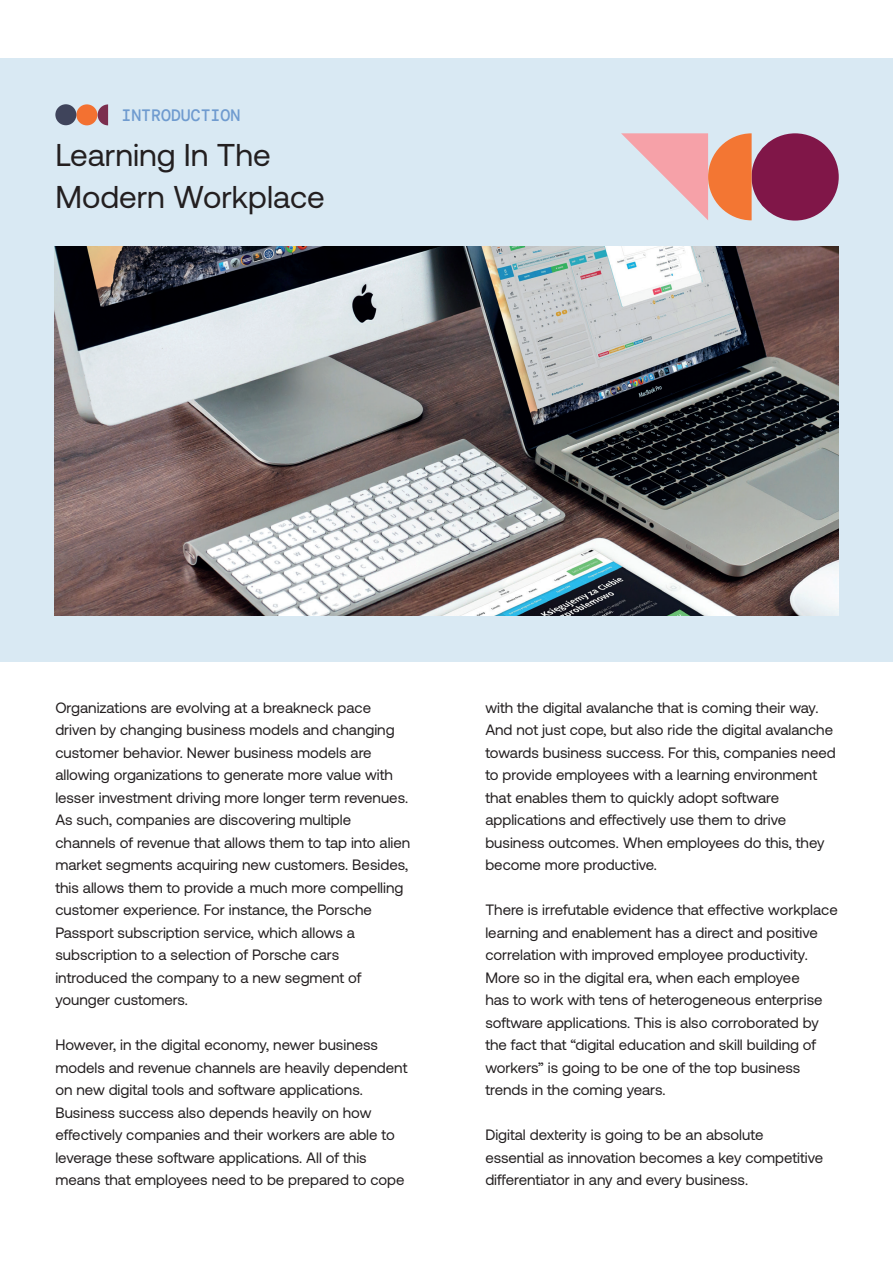
<style>
.page{position:relative;width:893px;height:1263px;background:#fff}
.page>*{position:absolute;margin:0;border:0;box-sizing:border-box;transform-origin:0 0}
.t1{font:31.5px/42px "Aeonik";color:#231f20}
.t2{font:500 16.5px "DM Mono";color:#6f9bcf}
.t3{font:15px/22.5px "Aeonik";color:#231f20}
</style>
<div class="page">
<div style="left:0;top:59px;width:893px;height:602px;background:#d9e9f3"></div>
<div style="left:76px;top:104px;width:21px;height:21px;background:#f37131;border-radius:50%"></div>
<div style="left:55px;top:104px;width:21px;height:21px;background:#3f445b;border-radius:50%"></div>
<svg style="left:98px;top:104px;width:10px;height:21px"></svg>
<img style="left:54px;top:246px;width:785px;height:369px">
<svg style="left:621px;top:133px;width:218px;height:88px"></svg>
<p class="t2" style="left:122px;top:105px;width:120px">INTRODUCTION</p>
<h1 class="t1" style="left:55px;top:134px;width:271px">Learning In The<br>Modern Workplace</h1>
<p class="t3" style="left:55px;top:696px;width:356px">Organizations are evolving at a breakneck pace driven by changing business models and changing customer behavior. Newer business models are allowing organizations to generate more value with lesser investment driving more longer term revenues.<br>As such, companies are discovering multiple channels of revenue that allows them to tap into alien market segments acquiring new customers. Besides, this allows them to provide a much more compelling customer experience. For instance, the Porsche Passport subscription service, which allows a subscription to a selection of Porsche cars introduced the company to a new segment of younger customers.</p>
<p class="t3" style="left:55px;top:1034px;width:353px">However, in the digital economy, newer business models and revenue channels are heavily dependent on new digital tools and software applications.<br>Business success also depends heavily on how effectively companies and their workers are able to leverage these software applications. All of this means that employees need to be prepared to cope</p>
<p class="t3" style="left:485px;top:696px;width:352px">with the digital avalanche that is coming their way.<br>And not just cope, but also ride the digital avalanche towards business success. For this, companies need to provide employees with a learning environment that enables them to quickly adopt software applications and effectively use them to drive business outcomes. When employees do this, they become more productive.</p>
<p class="t3" style="left:485px;top:899px;width:354px">There is irrefutable evidence that effective workplace learning and enablement has a direct and positive correlation with improved employee productivity.<br>More so in the digital era, when each employee<br>has to work with tens of heterogeneous enterprise software applications. This is also corroborated by the fact that “digital education and skill building of workers” is going to be one of the top business trends in the coming years.</p>
<p class="t3" style="left:485px;top:1124px;width:339px">Digital dexterity is going to be an absolute essential as innovation becomes a key competitive differentiator in any and every business.</p>
</div>
